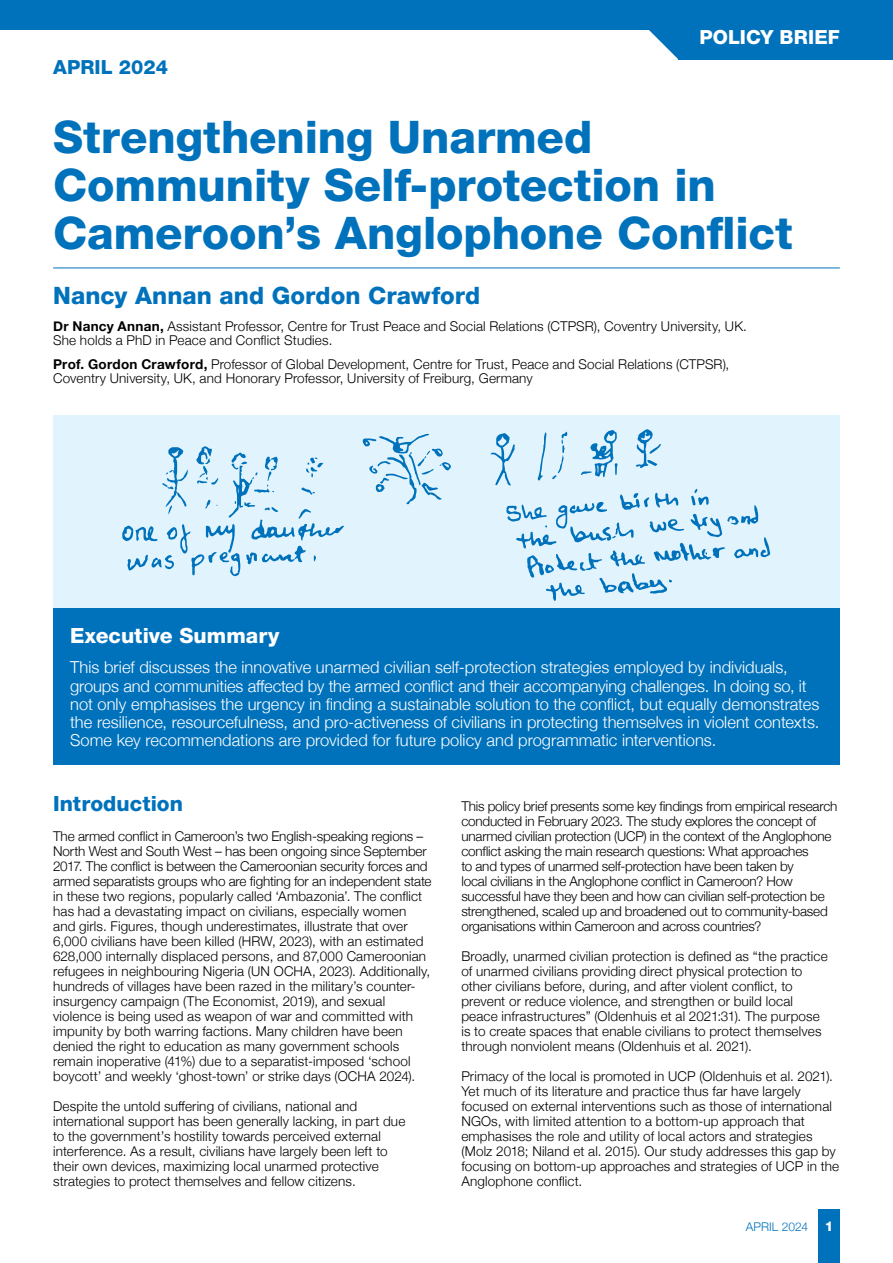
<style>
.page{position:relative;width:893px;height:1263px;background:#fff}
.page>*{position:absolute;margin:0;border:0;box-sizing:border-box;transform-origin:0 0}
.t1{font:800 45px/48px "Helvetica Neue LT Std";letter-spacing:-.005em;color:#0072bc}
.t2{font:800 24px "Helvetica Neue LT Std";letter-spacing:.005em;color:#0072bc}
.t3{font:800 21px "Helvetica Neue LT Std";color:#fff}
.t4{font:800 21px "Helvetica Neue LT Std";color:#0072bc}
.t5{font:800 19.5px "Helvetica Neue LT Std";letter-spacing:.005em;color:#fff}
.t6{font:800 19.5px "Helvetica Neue LT Std";color:#0072bc}
.t7{font:300 16.5px/18px "Helvetica Neue";color:#fff}
.t8{font:300 13.5px/15px "Helvetica Neue";letter-spacing:.01em;color:#000}
.t9{font:300 13.5px/15px "Helvetica Neue";letter-spacing:-.015em;color:#000}
.t10{font:300 12px "Helvetica Neue";letter-spacing:.01em;color:#0072bc}
.s1{font-weight:700}
.s2{font-family:"Helvetica Neue LT Std";font-weight:800;font-size:13.5px;color:#fff}
</style>
<div class="page">
<hr style="left:53px;top:268px;width:787px;height:1px;background:#0072bc">
<div style="left:0;top:0;width:893px;height:30px;background:#0072bc"></div>
<svg style="left:649px;top:30px;width:30px;height:30px"></svg>
<div style="left:679px;top:2px;width:214px;height:58px;background:#0072bc"></div>
<div style="left:53px;top:415px;width:787px;height:194px;background:#e1f4fd"></div>
<svg style="left:490px;top:429px;width:281px;height:172px"></svg>
<svg style="left:363px;top:434px;width:88px;height:70px"></svg>
<svg style="left:122px;top:446px;width:222px;height:130px"></svg>
<div style="left:53px;top:609px;width:787px;height:156px;background:#0072bc"></div>
<div style="left:819px;top:1209px;width:21px;height:54px;background:#0072bc"></div>
<h3 class="t6" style="left:53px;top:55px;width:116px">APRIL 2024</h3>
<h3 class="t5" style="left:699px;top:25px;width:142px">POLICY BRIEF</h3>
<p class="t1" style="left:53px;top:112px;width:741px">Strengthening Unarmed<br>Community Self-protection in<br>Cameroon’s Anglophone Conflict</p>
<p class="t2" style="left:53px;top:281px;width:429px">Nancy Annan and Gordon Crawford</p>
<p class="t8" style="left:53px;top:318px;width:695px;line-height:14.5px"><span class="s1">Dr Nancy Annan,</span> Assistant Professor, Centre for Trust Peace and Social Relations (CTPSR), Coventry University, UK.<br>She holds a PhD in Peace and Conflict Studies.</p>
<p class="t8" style="left:53px;top:355px;width:678px;line-height:14.5px"><span class="s1">Prof. Gordon Crawford,</span> Professor of Global Development, Centre for Trust, Peace and Social Relations (CTPSR),<br>Coventry University, UK, and Honorary Professor, University of Freiburg, Germany</p>
<p class="t3" style="left:70px;top:623px;width:211px">Executive Summary</p>
<p class="t7" style="left:70px;top:657px;width:751px">This brief discusses the innovative unarmed civilian self-protection strategies employed by individuals, groups and communities affected by the armed conflict and their accompanying challenges. In doing so, it not only emphasises the urgency in finding a sustainable solution to the conflict, but equally demonstrates the resilience, resourcefulness, and pro-activeness of civilians in protecting themselves in violent contexts.<br>Some key recommendations are provided for future policy and programmatic interventions.</p>
<p class="t4" style="left:53px;top:791px;width:131px">Introduction</p>
<p class="t8" style="left:53px;top:828px;width:380px">The armed conflict in Cameroon’s two English-speaking regions – North West and South West – has been ongoing since September 2017. The conflict is between the Cameroonian security forces and armed separatists groups who are fighting for an independent state in these two regions, popularly called ‘Ambazonia’. The conflict has had a devastating impact on civilians, especially women and girls. Figures, though underestimates, illustrate that over 6,000 civilians have been killed (HRW, 2023), with an estimated 628,000 internally displaced persons, and 87,000 Cameroonian refugees in neighbouring Nigeria (UN OCHA, 2023). Additionally, hundreds of villages have been razed in the military’s counter&shy;insurgency campaign (The Economist, 2019), and sexual violence is being used as weapon of war and committed with impunity by both warring factions. Many children have been denied the right to education as many government schools remain inoperative (41%) due to a separatist-imposed ‘school boycott’ and weekly ‘ghost-town’ or strike days (OCHA 2024).</p>
<p class="t8" style="left:53px;top:1098px;width:354px">Despite the untold suffering of civilians, national and international support has been generally lacking, in part due to the government’s hostility towards perceived external interference. As a result, civilians have largely been left to their own devices, maximizing local unarmed protective strategies to protect themselves and fellow citizens.</p>
<p class="t9" style="left:461px;top:798px;width:378px">This policy brief presents some key findings from empirical research conducted in February 2023. The study explores the concept of unarmed civilian protection (UCP) in the context of the Anglophone conflict asking the main research questions: What approaches<br>to and types of unarmed self-protection have been taken by<br>local civilians in the Anglophone conflict in Cameroon? How successful have they been and how can civilian self-protection be strengthened, scaled up and broadened out to community-based organisations within Cameroon and across countries?</p>
<p class="t8" style="left:461px;top:948px;width:368px">Broadly, unarmed civilian protection is defined as “the practice of unarmed civilians providing direct physical protection to other civilians before, during, and after violent conflict, to prevent or reduce violence, and strengthen or build local peace infrastructures” (Oldenhuis et al 2021:31). The purpose is to create spaces that enable civilians to protect themselves through nonviolent means (Oldenhuis et al. 2021).</p>
<p class="t8" style="left:461px;top:1068px;width:379px">Primacy of the local is promoted in UCP (Oldenhuis et al. 2021).<br>Yet much of its literature and practice thus far have largely focused on external interventions such as those of international NGOs, with limited attention to a bottom-up approach that emphasises the role and utility of local actors and strategies (Molz 2018; Niland et al. 2015). Our study addresses this gap by focusing on bottom-up approaches and strategies of UCP in the Anglophone conflict.</p>
<p class="t10" style="left:746px;top:1217px;width:89px">APRIL 2024 <span class="s2">1</span></p>
</div>
